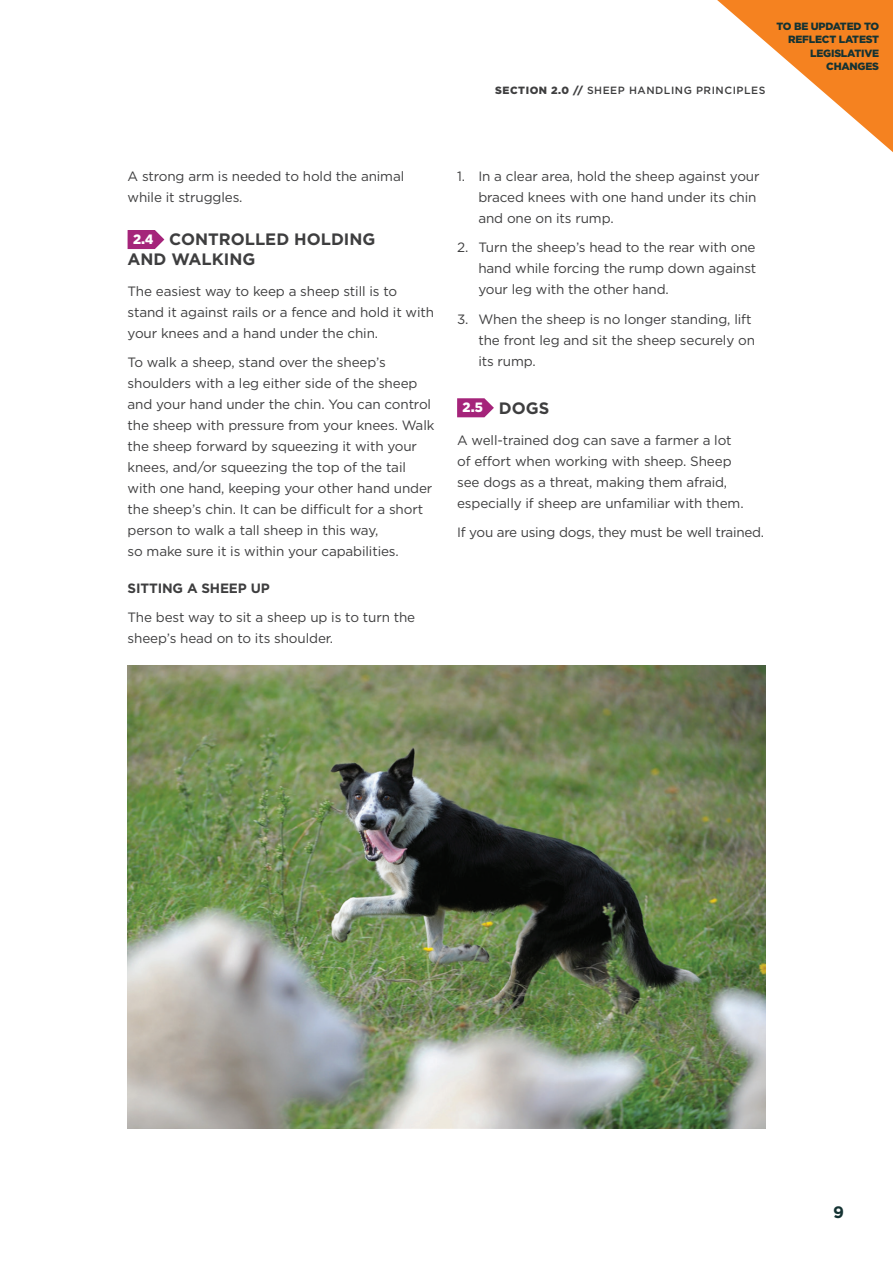
<style>
.page{position:relative;width:893px;height:1263px;background:#fff}
.page>*{position:absolute;margin:0;border:0;box-sizing:border-box;transform-origin:0 0}
.Heading_2{font:700 16.5px/19.5px "Gotham";color:#3e3e3f}
.t1{font:700 16.5px "Gotham";color:#153333}
.Body{font:13.5px/21px "Gotham";letter-spacing:-.01em;color:#3e3e3f}
.Number_bullet{font:13.5px/21px "Gotham";letter-spacing:-.01em;color:#3e3e3f}
.Heading_3{font:700 13.5px "Gotham";letter-spacing:-.01em;color:#3e3e3f}
.t2{font:900 13.5px "Gotham";color:#fff}
.date{font:900 10.5px/13.5px "Gotham";letter-spacing:-.02em;color:#153333;text-align:right}
.t3{font:500 10.5px "Gotham";letter-spacing:.05em;color:#3e3e3f}
.s1{font-weight:900}
</style>
<div class="page">
<svg style="left:128px;top:230px;width:36px;height:19px"></svg>
<svg style="left:457px;top:398px;width:37px;height:19px"></svg>
<img style="left:128px;top:666px;width:637px;height:462px">
<svg style="left:717px;top:0;width:176px;height:152px"></svg>
<p class="t3" style="left:495px;top:84px;width:272px"><span class="s1">SECTION 2.0 //</span> SHEEP HANDLING PRINCIPLES</p>
<p class="date" style="left:776px;top:19px;width:104px">TO BE UPDATED TO<br>REFLECT LATEST<br>LEGISLATIVE<br>CHANGES</p>
<p class="Body" style="left:128px;top:165px;width:278px">A strong arm is needed to hold the animal while it struggles.</p>
<p class="t2" style="left:133px;top:230px;width:22px">2.4</p>
<p class="Heading_2" style="left:128px;top:230px;width:249px;text-indent:42px">CONTROLLED HOLDING<br>AND WALKING</p>
<p class="Body" style="left:128px;top:280px;width:308px">The easiest way to keep a sheep still is to stand it against rails or a fence and hold it with your knees and a hand under the chin.</p>
<p class="Body" style="left:128px;top:352px;width:308px">To walk a sheep, stand over the sheep’s shoulders with a leg either side of the sheep and your hand under the chin. You can control the sheep with pressure from your knees. Walk the sheep forward by squeezing it with your knees, and/or squeezing the top of the tail with one hand, keeping your other hand under the sheep’s chin. It can be difficult for a short person to walk a tall sheep in this way,<br>so make sure it is within your capabilities.</p>
<p class="Heading_3" style="left:128px;top:579px;width:144px">SITTING A SHEEP UP</p>
<p class="Body" style="left:128px;top:607px;width:289px">The best way to sit a sheep up is to turn the sheep’s head on to its shoulder.</p>
<p class="Number_bullet" style="left:478px;top:165px;width:283px;text-indent:-21px">1. In a clear area, hold the sheep against your braced knees with one hand under its chin and one on its rump.</p>
<p class="Number_bullet" style="left:478px;top:237px;width:279px;text-align:justify;text-indent:-21px">2. Turn the sheep’s head to the rear with one hand while forcing the rump down against your leg with the other hand.</p>
<p class="Number_bullet" style="left:478px;top:308px;width:278px;text-indent:-21px">3. When the sheep is no longer standing, lift the front leg and sit the sheep securely on its rump.</p>
<p class="t2" style="left:463px;top:398px;width:22px">2.5</p>
<p class="Heading_2" style="left:499px;top:398px;width:52px">DOGS</p>
<p class="Body" style="left:457px;top:429px;width:288px">A well-trained dog can save a farmer a lot of effort when working with sheep. Sheep see dogs as a threat, making them afraid, especially if sheep are unfamiliar with them.</p>
<p class="Body" style="left:457px;top:522px;width:308px">If you are using dogs, they must be well trained.</p>
<p class="t1" style="left:833px;top:1201px;width:12px">9</p>
</div>
